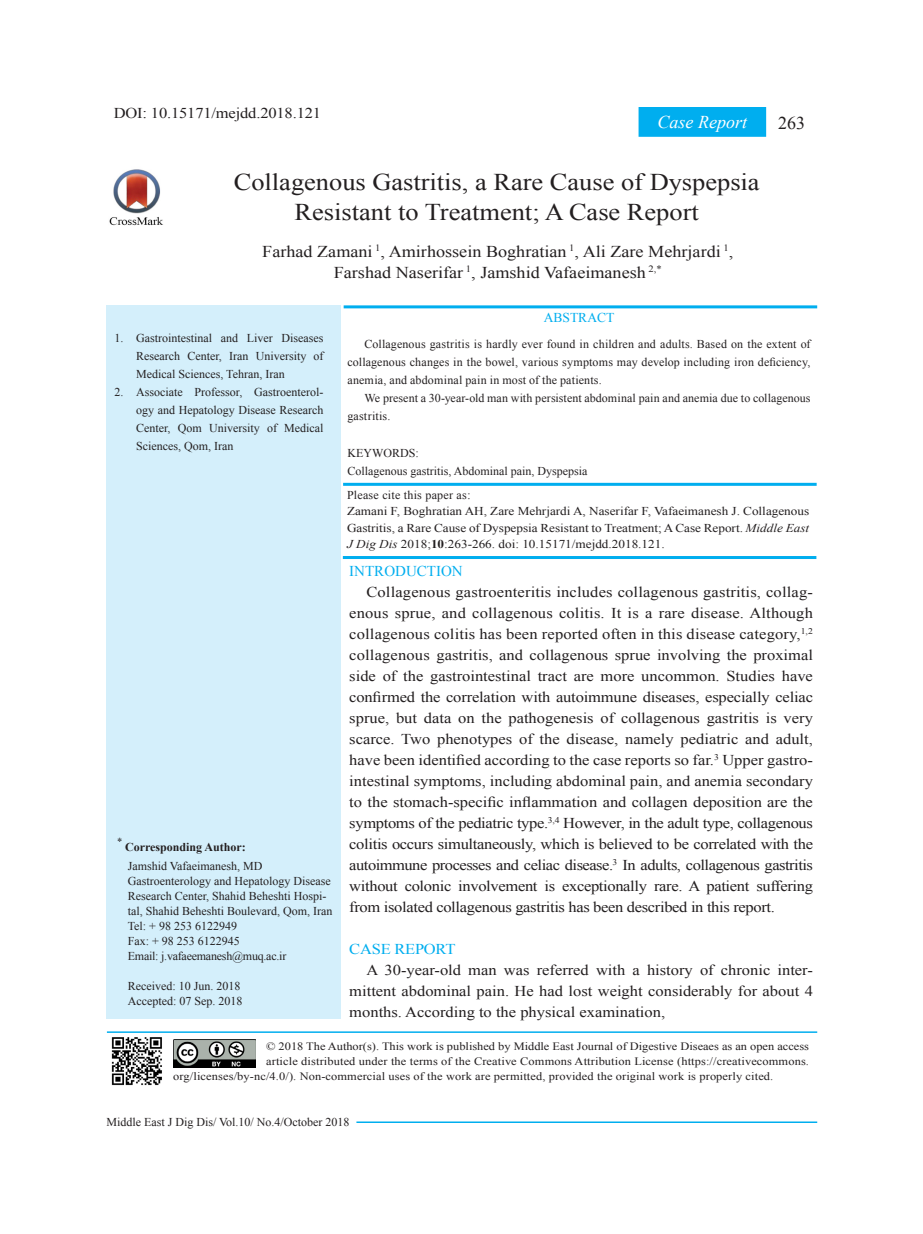
<style>
.page{position:relative;width:923px;height:1234px;background:#fff}
.page>*{position:absolute;margin:0;border:0;box-sizing:border-box;transform-origin:0 0}
.t1{font:24px "Times New Roman";color:#231f20;scale:1.1 1}
.t2{font:italic 18px "Times New Roman";color:#fff}
.t3{font:18px "Times New Roman";color:#231f20}
.t4{font:16.5px "Times New Roman";color:#231f20;scale:1.1 1}
.t5{font:15px/21px "Times New Roman";letter-spacing:-.01em;color:#231f20;text-align:justify;scale:1.1 1}
.t6{font:15px "Times New Roman";color:#00aeef}
.t7{font:15px "Times New Roman";color:#00aeef;scale:1.1 1}
.t8{font:13.5px "Times New Roman";color:#00aeef}
.t9{font:12px/18px "Times New Roman";color:#231f20;text-align:justify}
.t10{font:12px/16.5px "Times New Roman";color:#231f20;text-align:justify;scale:1.1 1}
.t11{font:12px "Times New Roman";letter-spacing:-.02em;color:#231f20}
.t12{font:12px "Times New Roman";letter-spacing:.02em;color:#231f20}
.t13{font:700 12px "Times New Roman";color:#231f20}
.t14{font:11.25px/15px "Times New Roman";letter-spacing:.01em;color:#231f20;scale:1.1 1}
.t15{font:10.5px "Times New Roman";color:#231f20}
.s1{font-style:italic}
.s2{font-weight:700}
</style>
<div class="page">
<hr style="left:356px;top:1121px;width:461px;height:1px;background:#00aeef">
<div style="left:106px;top:305px;width:235px;height:713px;background:#d4effb"></div>
<hr style="left:344px;top:305px;width:473px;height:3px;background:#00aeef">
<hr style="left:343px;top:556px;width:473px;height:3px;background:#00aeef">
<div style="left:639px;top:108px;width:126px;height:28px;background:#00aeef"></div>
<div style="left:638px;top:107px;width:128px;height:30px;border:2px solid #00aeef"></div>
<hr style="left:343px;top:482px;width:473px;height:3px;background:#00aeef">
<hr style="left:107px;top:1031px;width:710px;height:1px;background:#00aeef">
<img style="left:173px;top:1039px;width:82px;height:28px">
<img style="left:111px;top:1037px;width:51px;height:49px">
<img style="left:109px;top:169px;width:54px;height:57px">
<p class="t5" style="left:114px;top:102px;width:190px">DOI: 10.15171/mejdd.2018.121</p>
<p class="t2" style="left:657px;top:110px;width:91px">Case Report</p>
<p class="t1" style="left:234px;top:166px;width:479px">Collagenous Gastritis, a Rare Cause of Dyspepsia</p>
<p class="t1" style="left:295px;top:196px;width:369px">Resistant to Treatment; A Case Report</p>
<p class="t4" style="left:262px;top:240px;width:430px">Farhad Zamani <sup>1</sup>, Amirhossein Boghratian <sup>1</sup>, Ali Zare Mehrjardi <sup>1</sup>,</p>
<p class="t4" style="left:334px;top:261px;width:300px">Farshad Naserifar <sup>1</sup>, Jamshid Vafaeimanesh <sup>2,*</sup></p>
<p class="t3" style="left:778px;top:110px;width:28px">263</p>
<p class="t9" style="left:136px;top:329px;width:189px;text-indent:-22px">1. Gastrointestinal and Liver Diseases Research Center, Iran University of Medical Sciences, Tehran, Iran</p>
<p class="t9" style="left:136px;top:383px;width:189px;text-indent:-22px">2. Associate Professor, Gastroenterol&shy;ogy and Hepatology Disease Research Center, Qom University of Medical Sciences, Qom, Iran</p>
<p class="t15" style="left:117px;top:834px;width:7px">*</p>
<p class="t13" style="left:125px;top:838px;width:122px">Corresponding Author:</p>
<p class="t9" style="left:128px;top:856px;width:136px">Jamshid Vafaeimanesh, MD</p>
<p class="t9" style="left:128px;top:873px;width:206px;line-height:15px;text-align:left">Gastroenterology and Hepatology Disease<br>Research Center, Shahid Beheshti Hospi&shy;tal, Shahid Beheshti Boulevard, Qom, Iran</p>
<p class="t9" style="left:128px;top:916px;width:111px">Tel: + 98 253 6122949</p>
<p class="t9" style="left:128px;top:931px;width:114px">Fax: + 98 253 6122945</p>
<p class="t11" style="left:128px;top:947px;width:160px">Email: j.vafaeemanesh@muq.ac.ir</p>
<p class="t9" style="left:128px;top:976px;width:114px">Received: 10 Jun. 2018</p>
<p class="t9" style="left:128px;top:991px;width:116px">Accepted: 07 Sep. 2018</p>
<p class="t8" style="left:544px;top:308px;width:72px">ABSTRACT</p>
<p class="t9" style="left:347px;top:335px;width:465px;text-indent:17px">Collagenous gastritis is hardly ever found in children and adults. Based on the extent of collagenous changes in the bowel, various symptoms may develop including iron deficiency, anemia, and abdominal pain in most of the patients.</p>
<p class="t9" style="left:347px;top:389px;width:465px;text-indent:17px">We present a 30-year-old man with persistent abdominal pain and anemia due to collagenous gastritis.</p>
<p class="t9" style="left:347px;top:443px;width:73px">KEYWORDS:</p>
<p class="t9" style="left:347px;top:461px;width:241px">Collagenous gastritis, Abdominal pain, Dyspepsia</p>
<p class="t12" style="left:347px;top:486px;width:125px">Please cite this paper as:</p>
<p class="t10" style="left:347px;top:502px;width:422px">Zamani F, Boghratian AH, Zare Mehrjardi A, Naserifar F, Vafaeimanesh J. Collagenous Gastritis, a Rare Cause of Dyspepsia Resistant to Treatment; A Case Report. <span class="s1">Middle East J Dig Dis</span> 2018;<span class="s2">10</span>:263-266. doi: 10.15171/mejdd.2018.121.</p>
<p class="t6" style="left:349px;top:560px;width:115px">INTRODUCTION</p>
<p class="t5" style="left:349px;top:580px;width:423px;text-indent:17px">Collagenous gastroenteritis includes collagenous gastritis, collag&shy;enous sprue, and collagenous colitis. It is a rare disease. Although collagenous colitis has been reported often in this disease category,<sup>1,2 </sup>collagenous gastritis, and collagenous sprue involving the proximal side of the gastrointestinal tract are more uncommon. Studies have confirmed the correlation with autoimmune diseases, especially celiac sprue, but data on the pathogenesis of collagenous gastritis is very scarce. Two phenotypes of the disease, namely pediatric and adult, have been identified according to the case reports so far.<sup>3</sup> Upper gastro&shy;intestinal symptoms, including abdominal pain, and anemia secondary to the stomach-specific inflammation and collagen deposition are the symptoms of the pediatric type.<sup>3,4</sup> However, in the adult type, collagenous colitis occurs simultaneously, which is believed to be correlated with the autoimmune processes and celiac disease.<sup>3</sup> In adults, collagenous gastritis without colonic involvement is exceptionally rare. A patient suffering from isolated collagenous gastritis has been described in this report.</p>
<p class="t7" style="left:349px;top:938px;width:98px">CASE REPORT</p>
<p class="t5" style="left:349px;top:958px;width:423px;text-indent:17px">A 30-year-old man was referred with a history of chronic inter&shy;mittent abdominal pain. He had lost weight considerably for about 4 months. According to the physical examination,</p>
<p class="t14" style="left:266px;top:1037px;width:495px">© 2018 The Author(s). This work is published by Middle East Journal of Digestive Diseaes as an open access</p>
<p class="t14" style="left:173px;top:1052px;width:579px;text-indent:93px">article distributed under the terms of the Creative Commons Attribution License (https://creativecommons. org/licenses/by-nc/4.0/). Non-commercial uses of the work are permitted, provided the original work is properly cited.</p>
<p class="t9" style="left:106px;top:1112px;width:245px">Middle East J Dig Dis/ Vol.10/ No.4/October 2018</p>
</div>
